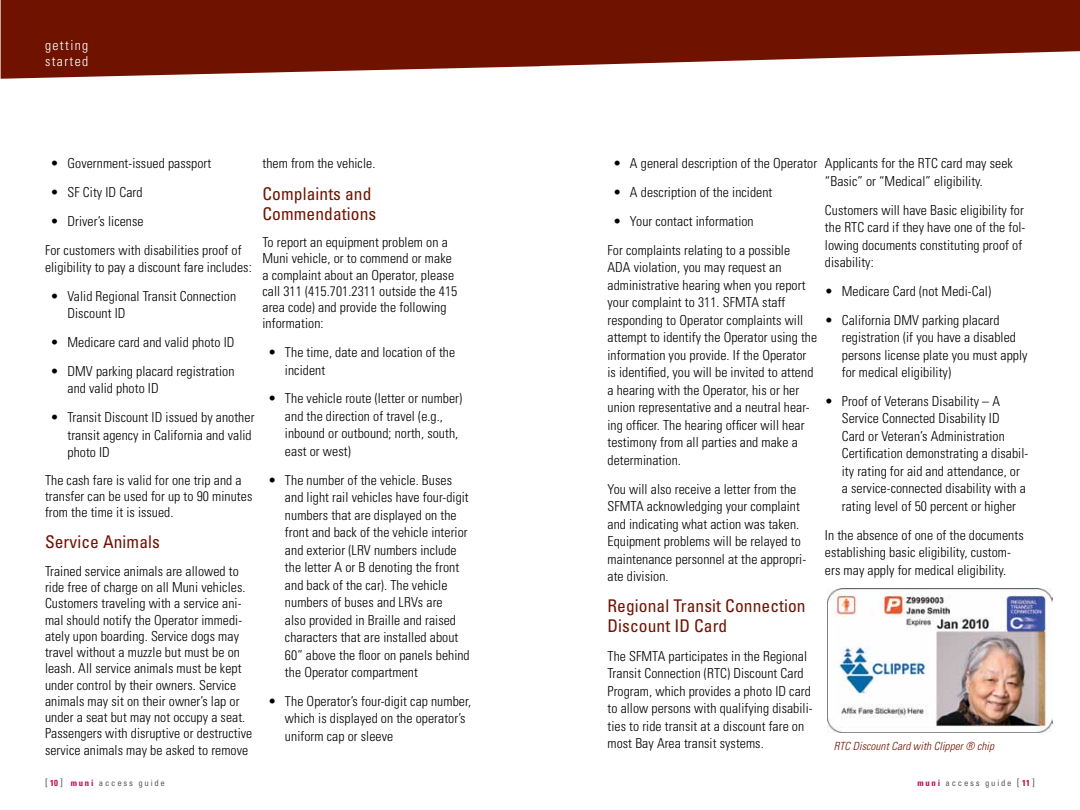
<style>
.page{position:relative;width:1080px;height:810px;background:#fff}
.page>*{position:absolute;margin:0;border:0;box-sizing:border-box;transform-origin:0 0}
.t1{font:condensed 17.5px/20px "Univers";letter-spacing:.005em;color:#6f1200}
.t2{font:300 condensed 13.75px/17.5px "Univers";letter-spacing:.005em;color:#000}
.t3{font:300 condensed 13.75px/16.2px "Univers";letter-spacing:.1em;color:#fff}
.t4{font:italic 300 condensed 11.25px "Univers";letter-spacing:.005em;color:#6f1200}
.t5{font:condensed 8.75px "Univers";letter-spacing:.2em;color:#58595b}
.s1{font-size:10px}
.s2{font-weight:700;color:#c60651}
</style>
<div class="page">
<svg style="left:1px;top:0;width:539px;height:79px;background:#7a2515"></svg>
<svg style="left:540px;top:0;width:540px;height:66px;background:#7f2c1c"></svg>
<img style="left:828px;top:588px;width:224px;height:144px">
<p class="t3" style="left:45px;top:37px;width:45px">getting started</p>
<p class="t2" style="left:51px;top:155px;width:162px">• Government-issued passport</p>
<p class="t2" style="left:51px;top:184px;width:93px">• SF City ID Card</p>
<p class="t2" style="left:45px;top:207px;width:198px;line-height:28.8px;text-indent:6px">• Driver’s license<br>For customers with disabilities proof of</p>
<p class="t2" style="left:45px;top:259px;width:208px">eligibility to pay a discount fare includes:</p>
<p class="t2" style="left:67px;top:287px;width:170px;text-indent:-17px">• Valid Regional Transit Connection<br>Discount ID</p>
<p class="t2" style="left:51px;top:334px;width:185px">• Medicare card and valid photo ID</p>
<p class="t2" style="left:67px;top:362px;width:169px;text-indent:-17px">• DMV parking placard registration and valid photo ID</p>
<p class="t2" style="left:67px;top:409px;width:189px;text-indent:-17px">• Transit Discount ID issued by another transit agency in California and valid photo ID</p>
<p class="t2" style="left:45px;top:472px;width:209px;line-height:16.2px">The cash fare is valid for one trip and a transfer can be used for up to 90 minutes from the time it is issued.</p>
<p class="t1" style="left:45px;top:532px;width:116px">Service Animals</p>
<p class="t2" style="left:45px;top:563px;width:209px;line-height:16.2px">Trained service animals are allowed to ride free of charge on all Muni vehicles.<br>Customers traveling with a service ani&shy;mal should notify the Operator immedi&shy;ately upon boarding. Service dogs may travel without a muzzle but must be on leash. All service animals must be kept under control by their owners. Service animals may sit on their owner’s lap or under a seat but may not occupy a seat.<br>Passengers with disruptive or destructive service animals may be asked to remove</p>
<p class="t2" style="left:262px;top:155px;width:114px">them from the vehicle.</p>
<p class="t1" style="left:262px;top:183px;width:115px">Complaints and<br>Commendations</p>
<p class="t2" style="left:262px;top:234px;width:196px;line-height:16.2px">To report an equipment problem on a<br>Muni vehicle, or to commend or make a complaint about an Operator, please call 311 (415.701.2311 outside the 415 area code) and provide the following information:</p>
<p class="t2" style="left:285px;top:344px;width:172px;text-indent:-17px">• The time, date and location of the incident</p>
<p class="t2" style="left:285px;top:390px;width:179px;text-indent:-17px">• The vehicle route (letter or number) and the direction of travel (e.g., inbound or outbound; north, south, east or west)</p>
<p class="t2" style="left:285px;top:471px;width:186px;text-indent:-17px">• The number of the vehicle. Buses and light rail vehicles have four-digit numbers that are displayed on the front and back of the vehicle interior and exterior (LRV numbers include the letter A or B denoting the front and back of the car). The vehicle numbers of buses and LRVs are<br>also provided in Braille and raised characters that are installed about 60” above the floor on panels behind the Operator compartment</p>
<p class="t2" style="left:285px;top:692px;width:188px;text-indent:-17px">• The Operator’s four-digit cap number, which is displayed on the operator’s uniform cap or sleeve</p>
<p class="t2" style="left:613px;top:155px;width:206px">• A general description of the Operator</p>
<p class="t2" style="left:613px;top:184px;width:161px">• A description of the incident</p>
<p class="t2" style="left:608px;top:207px;width:184px;line-height:28.8px;text-indent:6px">• Your contact information<br>For complaints relating to a possible</p>
<p class="t2" style="left:608px;top:259px;width:211px">ADA violation, you may request an administrative hearing when you report your complaint to 311. SFMTA staff responding to Operator complaints will attempt to identify the Operator using the information you provide. If the Operator is identified, you will be invited to attend a hearing with the Operator, his or her union representative and a neutral hear&shy;ing officer. The hearing officer will hear testimony from all parties and make a determination.</p>
<p class="t2" style="left:608px;top:480px;width:200px">You will also receive a letter from the SFMTA acknowledging your complaint and indicating what action was taken.<br>Equipment problems will be relayed to maintenance personnel at the appropri&shy;ate division.</p>
<p class="t1" style="left:608px;top:596px;width:200px">Regional Transit Connection<br>Discount ID Card</p>
<p class="t2" style="left:608px;top:647px;width:207px">The SFMTA participates in the Regional Transit Connection (RTC) Discount Card Program, which provides a photo ID card to allow persons with qualifying disabili&shy;ties to ride transit at a discount fare on most Bay Area transit systems.</p>
<p class="t2" style="left:825px;top:155px;width:189px">Applicants for the RTC card may seek “Basic” or “Medical” eligibility.</p>
<p class="t2" style="left:825px;top:201px;width:202px">Customers will have Basic eligibility for the RTC card if they have one of the fol&shy;lowing documents constituting proof of disability:</p>
<p class="t2" style="left:825px;top:282px;width:168px">• Medicare Card (not Medi-Cal)</p>
<p class="t2" style="left:842px;top:311px;width:187px;text-indent:-17px">• California DMV parking placard registration (if you have a disabled persons license plate you must apply for medical eligibility)</p>
<p class="t2" style="left:842px;top:392px;width:188px;text-indent:-17px">• Proof of Veterans Disability – A Service Connected Disability ID<br>Card or Veteran’s Administration Certification demonstrating a disabil&shy;ity rating for aid and attendance, or a service-connected disability with a rating level of 50 percent or higher</p>
<p class="t2" style="left:825px;top:526px;width:200px">In the absence of one of the documents establishing basic eligibility, custom&shy;ers may apply for medical eligibility.</p>
<p class="t4" style="left:834px;top:740px;width:162px">RTC Discount Card with Clipper ® chip</p>
<p class="t5" style="left:45px;top:777px;width:121px"><span class="s1">[</span><span class="s2">10</span><span class="s1">]</span> <span class="s2">muni</span> access guide</p>
<p class="t5" style="left:917px;top:777px;width:119px"><span class="s2">muni</span> access guide <span class="s1">[</span> <span class="s2">11</span><span class="s1">]</span></p>
</div>
